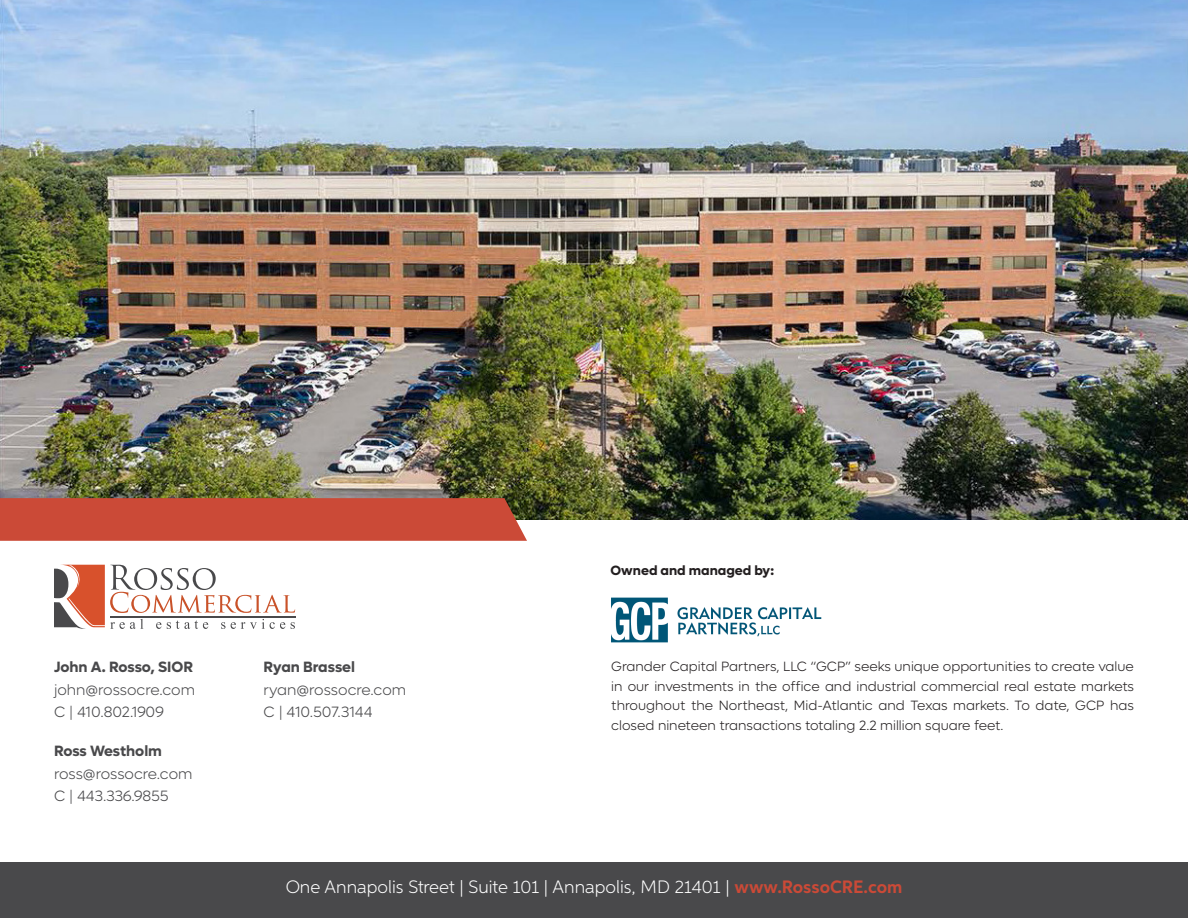
<style>
.page{position:relative;width:1188px;height:918px;background:#fff}
.page>*{position:absolute;margin:0;border:0;box-sizing:border-box;transform-origin:0 0}
.t1{font:300 18px "Neutro";color:#fff}
.t2{font:300 15px "Lufga";color:#49494b}
.t3{font:700 15px "Lufga";color:#49494b}
.t4{font:300 13.5px/19.5px "Lufga";color:#231f20;text-align:justify}
.t5{font:700 13.5px "Lufga";color:#231f20}
.s1{font-weight:700;color:#cb4a37}
</style>
<div class="page">
<svg style="left:54px;top:565px;width:241px;height:64px"></svg>
<img style="left:611px;top:597px;width:211px;height:46px">
<div style="left:0;top:862px;width:1188px;height:56px;background:#49494b"></div>
<img style="left:0;top:0;width:1188px;height:519px">
<div style="left:0;top:498px;width:527px;height:43px;background:#cb4a37"></div>
<p class="t3" style="left:54px;top:658px;width:140px">John A. Rosso, SIOR</p>
<p class="t2" style="left:54px;top:681px;width:143px">john@rossocre.com</p>
<p class="t2" style="left:54px;top:704px;width:111px">C | 410.802.1909</p>
<p class="t3" style="left:54px;top:742px;width:109px">Ross Westholm</p>
<p class="t2" style="left:54px;top:765px;width:140px">ross@rossocre.com</p>
<p class="t2" style="left:54px;top:788px;width:116px">C | 443.336.9855</p>
<p class="t3" style="left:264px;top:658px;width:93px">Ryan Brassel</p>
<p class="t2" style="left:264px;top:681px;width:144px">ryan@rossocre.com</p>
<p class="t2" style="left:264px;top:704px;width:110px">C | 410.507.3144</p>
<p class="t5" style="left:611px;top:563px;width:165px">Owned and managed by:</p>
<p class="t4" style="left:611px;top:657px;width:524px">Grander Capital Partners, LLC “GCP” seeks unique opportunities to create value in our investments in the office and industrial commercial real estate markets throughout the Northeast, Mid-Atlantic and Texas markets. To date, GCP has closed nineteen transactions totaling 2.2 million square feet.</p>
<p class="t1" style="left:286px;top:876px;width:618px">One Annapolis Street | Suite 101 | Annapolis, MD 21401 | <span class="s1">www.RossoCRE.com</span></p>
</div>
